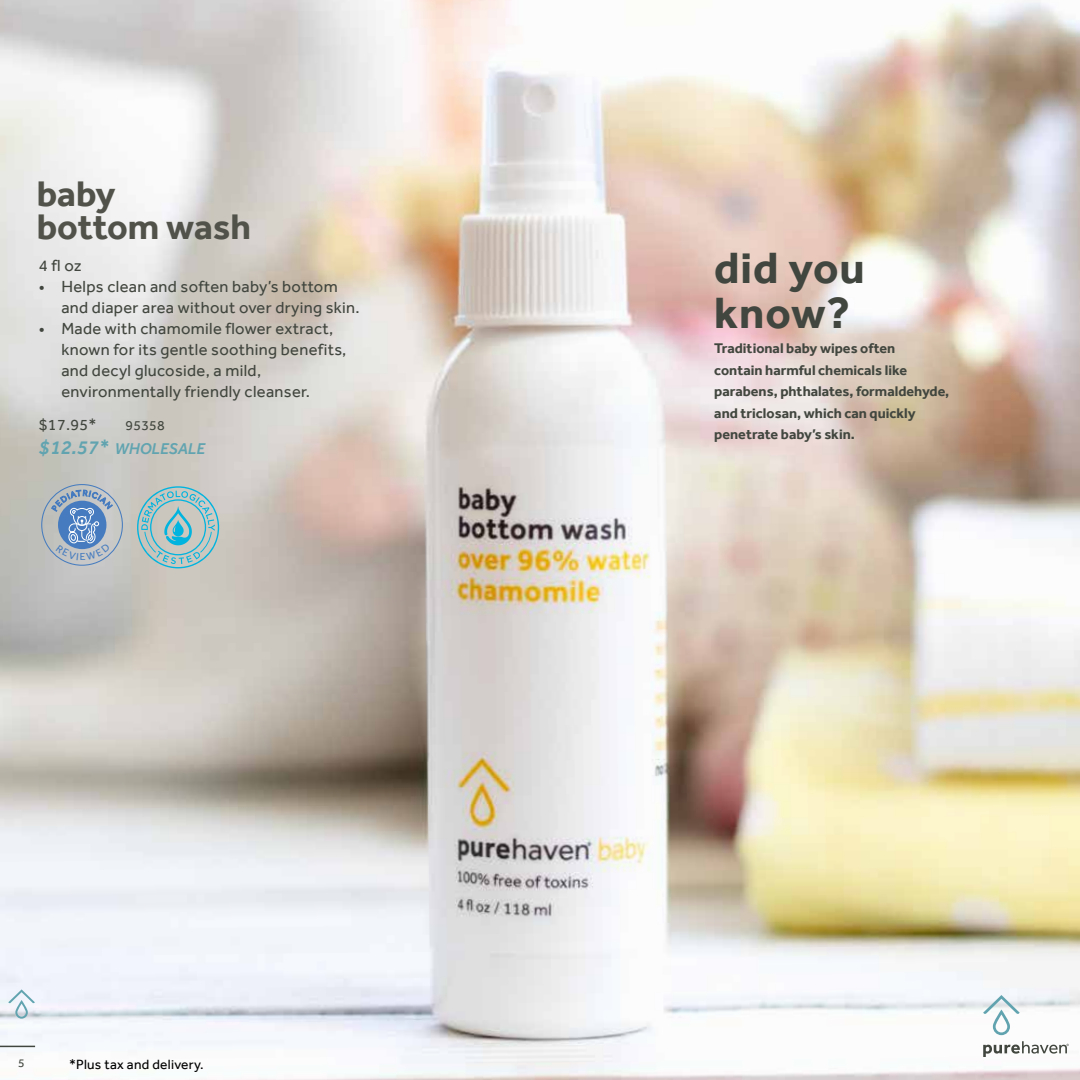
<style>
.page{position:relative;width:1080px;height:1080px;background:#fff}
.page>*{position:absolute;margin:0;border:0;box-sizing:border-box;transform-origin:0 0}
.t1{font:700 45px/45px "Effra";letter-spacing:.02em;color:#41463e}
.t2{font:700 36.6px/32.7px "Effra";color:#51534a}
.t3{font:16.5px/21px "Effra";letter-spacing:.02em;color:#41463e}
.t4{font:italic 500 16.05px "Effra";color:#61a4b0}
.t5{font:16.05px "Effra";color:#41463e}
.t6{font:700 14.4px/21.6px "Effra";color:#41463e}
.t7{font:14.1px "Effra";letter-spacing:.02em;color:#41463e}
.t8{font:13.8px "Effra";letter-spacing:.02em;color:#000}
.t9{font:12px "Effra";color:#41463e}
.s1{font-size:20.1px}
</style>
<div class="page">
<img style="left:0;top:0;width:1080px;height:1080px">
<svg style="left:8px;top:989px;width:27px;height:30px"></svg>
<hr style="left:0;top:1046px;width:35px;height:1px;background:#41463e">
<svg style="left:983px;top:995px;width:37px;height:40px"></svg>
<svg style="left:983px;top:1041px;width:86px;height:16px"></svg>
<div style="left:41px;top:484px;width:82px;height:82px;border:1px solid #467cbf;border-radius:50%"></div>
<svg style="left:137px;top:486px;width:82px;height:82px"></svg>
<svg style="left:51px;top:490px;width:62px;height:70px"></svg>
<h2 class="t2" style="left:37px;top:177px;width:216px">baby<br>bottom wash</h2>
<p class="t3" style="left:39px;top:255px;width:44px">4 fl oz</p>
<p class="t3" style="left:61px;top:276px;width:300px;text-indent:-23px">• Helps clean and soften baby’s bottom and diaper area without over drying skin.</p>
<p class="t3" style="left:61px;top:318px;width:287px;text-indent:-23px">• Made with chamomile flower extract, known for its gentle soothing benefits, and decyl glucoside, a mild, environmentally friendly cleanser.</p>
<p class="t5" style="left:39px;top:415px;width:59px">$17.95*</p>
<p class="t7" style="left:126px;top:417px;width:41px">95358</p>
<p class="t4" style="left:39px;top:439px;width:168px"><span class="s1">$12.57*</span> WHOLESALE</p>
<p class="t9" style="left:18px;top:1056px;width:8px">5</p>
<p class="t8" style="left:69px;top:1056px;width:136px">*Plus tax and delivery.</p>
<h1 class="t1" style="left:714px;top:245px;width:152px">did you know?</h1>
<p class="t6" style="left:714px;top:337px;width:237px">Traditional baby wipes often<br>contain harmful chemicals like parabens, phthalates, formaldehyde, and triclosan, which can quickly penetrate baby’s skin.</p>
</div>
